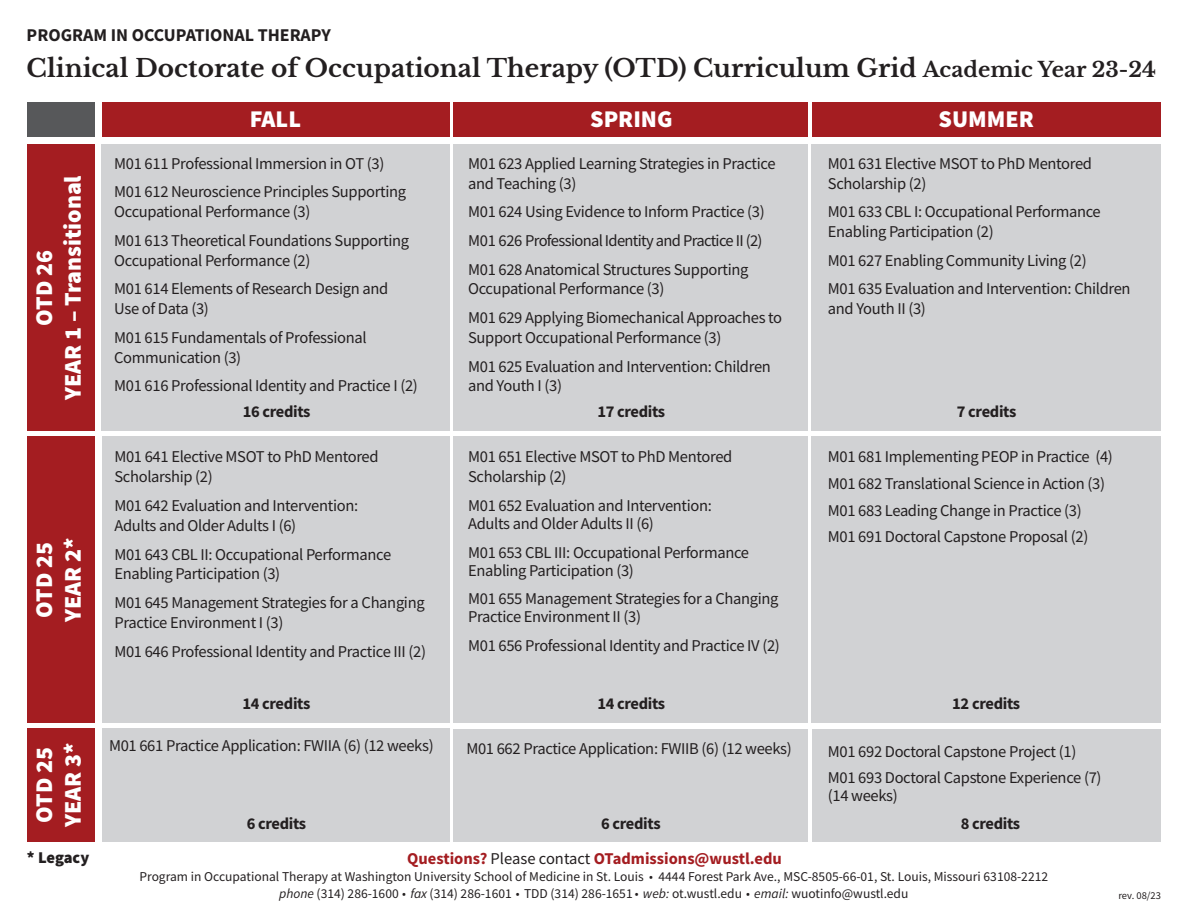
<style>
.page{position:relative;width:1188px;height:918px;background:#fff}
.page>*{position:absolute;margin:0;border:0;box-sizing:border-box;transform-origin:0 0}
.t1{font:700 24.75px "Libre Baskerville";color:#231f20}
.t2{font:900 24px/28.8px "Source Sans Pro";color:#fff}
.t3{font:700 18px "Source Sans Pro";color:#231f20}
.t4{font:16.5px/28.7px "Source Sans Pro";letter-spacing:-.02em;color:#231f20}
.t5{font:700 16.5px "Source Sans Pro";letter-spacing:-.02em;color:#231f20}
.t6{font:700 16.5px "Source Sans Pro";color:#a41d21}
.t7{font:900 16.5px "Source Sans Pro";letter-spacing:-.01em;color:#231f20}
.t8{font:13.5px/16.5px "Source Sans Pro";color:#231f20;text-align:center}
.t9{font:10.5px "Source Sans Pro";color:#231f20}
.s1{font-size:21px}
.s2{font-weight:400;color:#231f20}
.s3{font-family:"Myriad Pro";font-weight:700;font-stretch:condensed}
.s4{font-style:italic}
</style>
<div class="page">
<div style="left:102px;top:103px;width:347px;height:34px;background:#a41d21"></div>
<div style="left:27px;top:144px;width:67px;height:287px;background:#a41d21"></div>
<div style="left:27px;top:436px;width:67px;height:287px;background:#a41d21"></div>
<div style="left:27px;top:728px;width:67px;height:114px;background:#a41d21"></div>
<div style="left:454px;top:103px;width:354px;height:34px;background:#a41d21"></div>
<div style="left:813px;top:103px;width:348px;height:34px;background:#a41d21"></div>
<div style="left:102px;top:144px;width:348px;height:287px;background:#d1d2d4"></div>
<div style="left:102px;top:436px;width:347px;height:287px;background:#d1d2d4"></div>
<div style="left:102px;top:728px;width:347px;height:114px;background:#d1d2d4"></div>
<div style="left:454px;top:144px;width:354px;height:287px;background:#d1d2d4"></div>
<div style="left:454px;top:436px;width:354px;height:287px;background:#d1d2d4"></div>
<div style="left:454px;top:729px;width:354px;height:113px;background:#d1d2d4"></div>
<div style="left:812px;top:729px;width:349px;height:113px;background:#d1d2d4"></div>
<div style="left:812px;top:144px;width:349px;height:287px;background:#d1d2d4"></div>
<div style="left:812px;top:436px;width:349px;height:287px;background:#d1d2d4"></div>
<div style="left:27px;top:103px;width:67px;height:34px;background:#57585a"></div>
<p class="t3" style="left:27px;top:22px;width:306px">PROGRAM IN OCCUPATIONAL THERAPY</p>
<h1 class="t1" style="left:27px;top:53px;width:1131px">Clinical Doctorate of Occupational Therapy (OTD) Curriculum Grid <span class="s1">Academic Year 23-24</span></h1>
<h2 class="t2" style="left:29px;top:400px;width:226px;text-align:center;rotate:-90deg">OTD 26<br>YEAR 1 – Transitional</h2>
<h2 class="t2" style="left:29px;top:622px;width:86px;rotate:-90deg">OTD 25<br>YEAR 2*</h2>
<h2 class="t2" style="left:29px;top:827px;width:86px;rotate:-90deg">OTD 25<br>YEAR 3*</h2>
<p class="t7" style="left:27px;top:846px;width:64px">* Legacy</p>
<h2 class="t2" style="left:250px;top:104px;width:53px">FALL</h2>
<h2 class="t2" style="left:590px;top:104px;width:84px">SPRING</h2>
<h2 class="t2" style="left:939px;top:104px;width:97px">SUMMER</h2>
<p class="t4" style="left:114px;top:149px;width:294px">M01 611 Professional Immersion in OT (3)<br>M01 612 Neuroscience Principles Supporting</p>
<p class="t4" style="left:114px;top:197px;width:297px">Occupational Performance (3)<br>M01 613 Theoretical Foundations Supporting</p>
<p class="t4" style="left:114px;top:246px;width:276px">Occupational Performance (2)<br>M01 614 Elements of Research Design and</p>
<p class="t4" style="left:114px;top:294px;width:254px">Use of Data (3)<br>M01 615 Fundamentals of Professional</p>
<p class="t4" style="left:114px;top:343px;width:305px">Communication (3)<br>M01 616 Professional Identity and Practice I (2)</p>
<p class="t4" style="left:468px;top:153px;width:309px;line-height:19.8px">M01 623 Applied Learning Strategies in Practice and Teaching (3)</p>
<p class="t4" style="left:468px;top:197px;width:298px">M01 624 Using Evidence to Inform Practice (3)<br>M01 626 Professional Identity and Practice II (2)<br>M01 628 Anatomical Structures Supporting</p>
<p class="t4" style="left:468px;top:275px;width:316px">Occupational Performance (3)<br>M01 629 Applying Biomechanical Approaches to</p>
<p class="t4" style="left:468px;top:323px;width:304px">Support Occupational Performance (3)<br>M01 625 Evaluation and Intervention: Children</p>
<p class="t4" style="left:468px;top:372px;width:95px">and Youth I (3)</p>
<p class="t4" style="left:828px;top:153px;width:266px;line-height:19.8px">M01 631 Elective MSOT to PhD Mentored<br>Scholarship (2)</p>
<p class="t4" style="left:828px;top:202px;width:274px;line-height:19.8px">M01 633 CBL I: Occupational Performance<br>Enabling Participation (2)</p>
<p class="t4" style="left:828px;top:246px;width:304px">M01 627 Enabling Community Living (2)<br>M01 635 Evaluation and Intervention: Children</p>
<p class="t4" style="left:828px;top:294px;width:99px">and Youth II (3)</p>
<p class="t5" style="left:243px;top:400px;width:69px">16 credits</p>
<p class="t5" style="left:597px;top:400px;width:69px">17 credits</p>
<p class="t5" style="left:957px;top:400px;width:61px">7 credits</p>
<p class="t4" style="left:114px;top:447px;width:266px;line-height:19.8px">M01 641 Elective MSOT to PhD Mentored<br>Scholarship (2)</p>
<p class="t4" style="left:114px;top:496px;width:245px;line-height:19.8px">M01 642 Evaluation and Intervention:<br>Adults and Older Adults I (6)</p>
<p class="t4" style="left:114px;top:544px;width:278px;line-height:19.8px">M01 643 CBL II: Occupational Performance<br>Enabling Participation (3)</p>
<p class="t4" style="left:114px;top:593px;width:312px;line-height:19.8px">M01 645 Management Strategies for a Changing<br>Practice Environment I (3)</p>
<p class="t4" style="left:114px;top:637px;width:313px">M01 646 Professional Identity and Practice III (2)</p>
<p class="t4" style="left:468px;top:447px;width:266px;line-height:19.8px">M01 651 Elective MSOT to PhD Mentored<br>Scholarship (2)</p>
<p class="t4" style="left:468px;top:496px;width:245px;line-height:18px">M01 652 Evaluation and Intervention:<br>Adults and Older Adults II (6)</p>
<p class="t4" style="left:468px;top:543px;width:282px;line-height:18px">M01 653 CBL III: Occupational Performance<br>Enabling Participation (3)</p>
<p class="t4" style="left:468px;top:590px;width:312px;line-height:18px">M01 655 Management Strategies for a Changing<br>Practice Environment II (3)</p>
<p class="t4" style="left:468px;top:631px;width:313px">M01 656 Professional Identity and Practice IV (2)</p>
<p class="t4" style="left:828px;top:444px;width:286px;line-height:26.5px">M01 681 Implementing PEOP in Practice (4)<br>M01 682 Translational Science in Action (3)<br>M01 683 Leading Change in Practice (3)<br>M01 691 Doctoral Capstone Proposal (2)</p>
<p class="t5" style="left:242px;top:692px;width:69px">14 credits</p>
<p class="t5" style="left:597px;top:692px;width:69px">14 credits</p>
<p class="t5" style="left:952px;top:692px;width:69px">12 credits</p>
<p class="t4" style="left:109px;top:731px;width:326px">M01 661 Practice Application: FWIIA (6) (12 weeks)</p>
<p class="t4" style="left:466px;top:734px;width:327px">M01 662 Practice Application: FWIIB (6) (12 weeks)</p>
<p class="t4" style="left:828px;top:738px;width:275px;line-height:26.5px">M01 692 Doctoral Capstone Project (1)<br>M01 693 Doctoral Capstone Experience (7)</p>
<p class="t4" style="left:828px;top:781px;width:71px">(14 weeks)</p>
<p class="t5" style="left:247px;top:813px;width:61px">6 credits</p>
<p class="t5" style="left:601px;top:813px;width:61px">6 credits</p>
<p class="t5" style="left:961px;top:813px;width:61px">8 credits</p>
<p class="t6" style="left:407px;top:848px;width:376px">Questions? <span class="s2">Please contact</span> OTadmissions@wustl.edu</p>
<p class="t8" style="left:139px;top:868px;width:910px">Program in Occupational Therapy at Washington University School of Medicine in St. Louis <span class="s3">•</span> 4444 Forest Park Ave., MSC-8505-66-01, St. Louis, Missouri 63108-2212 <span class="s4">phone</span> (314) 286-1600 <span class="s3">•</span> <span class="s4">fax</span> (314) 286-1601 <span class="s3">•</span> TDD (314) 286-1651 <span class="s3">•</span> <span class="s4">web:</span> ot.wustl.edu <span class="s3">•</span> <span class="s4">email:</span> wuotinfo@wustl.edu</p>
<p class="t9" style="left:1118px;top:889px;width:44px">rev. 08/23</p>
</div>
